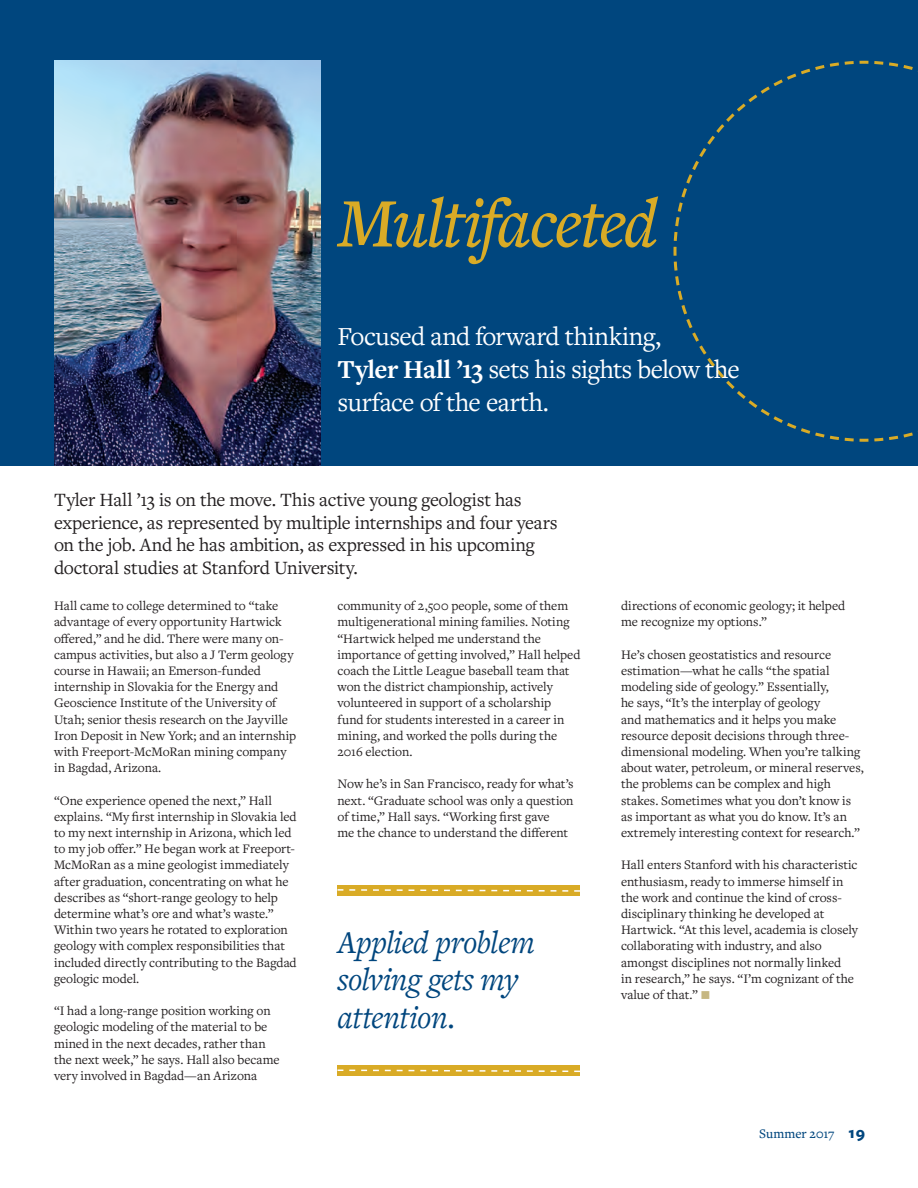
<style>
.page{position:relative;width:918px;height:1188px;background:#fff}
.page>*{position:absolute;margin:0;border:0;box-sizing:border-box;transform-origin:0 0}
.t1{font:italic 500 72px "Freight Text Pro";letter-spacing:-.03em;color:#d9ab26}
.t2{font:italic 33px/37.5px "Freight Text Pro";letter-spacing:-.015em;color:#00467e}
.t3{font:27px/33px "Freight Text Pro";letter-spacing:-.02em;color:#fff}
.t4{font:19.5px/22.5px "Freight Text Pro";letter-spacing:-.015em;color:#231f20}
.t5{font:13.5px/16.2px "Freight Text Pro";letter-spacing:-.005em;color:#231f20}
.t6{font:500 13.5px "Freight Text Pro";letter-spacing:-.005em;color:#00467e}
.s1{font-weight:700}
.s2{color:#c6b782}
.s3{font-family:"Freight Sans Pro";font-weight:700;font-size:16.5px}
</style>
<div class="page">
<div style="left:0;top:0;width:918px;height:466px;background:#00467e"></div>
<img style="left:54px;top:61px;width:266px;height:405px">
<svg style="left:673px;top:60px;width:245px;height:382px"></svg>
<div style="left:338px;top:885px;width:242px;height:11px;background:#d9ab26"></div>
<div style="left:338px;top:1065px;width:242px;height:11px;background:#d9ab26"></div>
<svg style="left:337px;top:888px;width:243px;height:4px"></svg>
<svg style="left:337px;top:1069px;width:243px;height:4px"></svg>
<h1 class="t1" style="left:338px;top:176px;width:322px">Multifaceted</h1>
<h3 class="t3" style="left:338px;top:319px;width:404px">Focused and forward thinking,<br><span class="s1">Tyler Hall ’13</span> sets his sights below the surface of the earth.</h3>
<h3 class="t4" style="left:54px;top:488px;width:505px">Tyler Hall ’13 is on the move. This active young geologist has experience, as represented by multiple internships and four years on the job. And he has ambition, as expressed in his upcoming doctoral studies at Stanford University.</h3>
<p class="t5" style="left:54px;top:597px;width:244px">Hall came to college determined to “take advantage of every opportunity Hartwick offered,” and he did. There were many on&shy;campus activities, but also a J Term geology course in Hawaii; an Emerson-funded internship in Slovakia for the Energy and Geoscience Institute of the University of Utah; senior thesis research on the Jayville Iron Deposit in New York; and an internship with Freeport-McMoRan mining company in Bagdad, Arizona.</p>
<p class="t5" style="left:54px;top:792px;width:244px">“One experience opened the next,” Hall explains. “My first internship in Slovakia led to my next internship in Arizona, which led to my job offer.” He began work at Freeport-McMoRan as a mine geologist immediately after graduation, concentrating on what he describes as “short-range geology to help determine what’s ore and what’s waste.” Within two years he rotated to exploration geology with complex responsibilities that included directly contributing to the Bagdad geologic model.</p>
<p class="t5" style="left:54px;top:1002px;width:227px">“I had a long-range position working on geologic modeling of the material to be mined in the next decades, rather than the next week,” he says. Hall also became very involved in Bagdad—an Arizona</p>
<p class="t5" style="left:338px;top:597px;width:244px">community of 2,500 people, some of them multigenerational mining families. Noting “Hartwick helped me understand the importance of getting involved,” Hall helped coach the Little League baseball team that won the district championship, actively volunteered in support of a scholarship fund for students interested in a career in mining, and worked the polls during the 2016 election.</p>
<p class="t5" style="left:338px;top:775px;width:238px">Now he’s in San Francisco, ready for what’s next. “Graduate school was only a question of time,” Hall says. “Working first gave<br>me the chance to understand the different</p>
<h2 class="t2" style="left:338px;top:922px;width:199px">Applied problem solving gets my attention.</h2>
<p class="t5" style="left:621px;top:597px;width:226px">directions of economic geology; it helped me recognize my options.”</p>
<p class="t5" style="left:621px;top:646px;width:244px">He’s chosen geostatistics and resource estimation—what he calls “the spatial modeling side of geology.” Essentially,<br>he says, “It’s the interplay of geology<br>and mathematics and it helps you make resource deposit decisions through three&shy;dimensional modeling. When you’re talking about water, petroleum, or mineral reserves, the problems can be complex and high stakes. Sometimes what you don’t know is as important as what you do know. It’s an extremely interesting context for research.”</p>
<p class="t5" style="left:621px;top:856px;width:238px">Hall enters Stanford with his characteristic enthusiasm, ready to immerse himself in the work and continue the kind of cross&shy;disciplinary thinking he developed at Hartwick. “At this level, academia is closely collaborating with industry, and also amongst disciplines not normally linked<br>in research,” he says. “I’m cognizant of the value of that.” <span class="s2">■</span></p>
<p class="t6" style="left:759px;top:1125px;width:107px">Summer 2017 <span class="s3">19</span></p>
</div>
